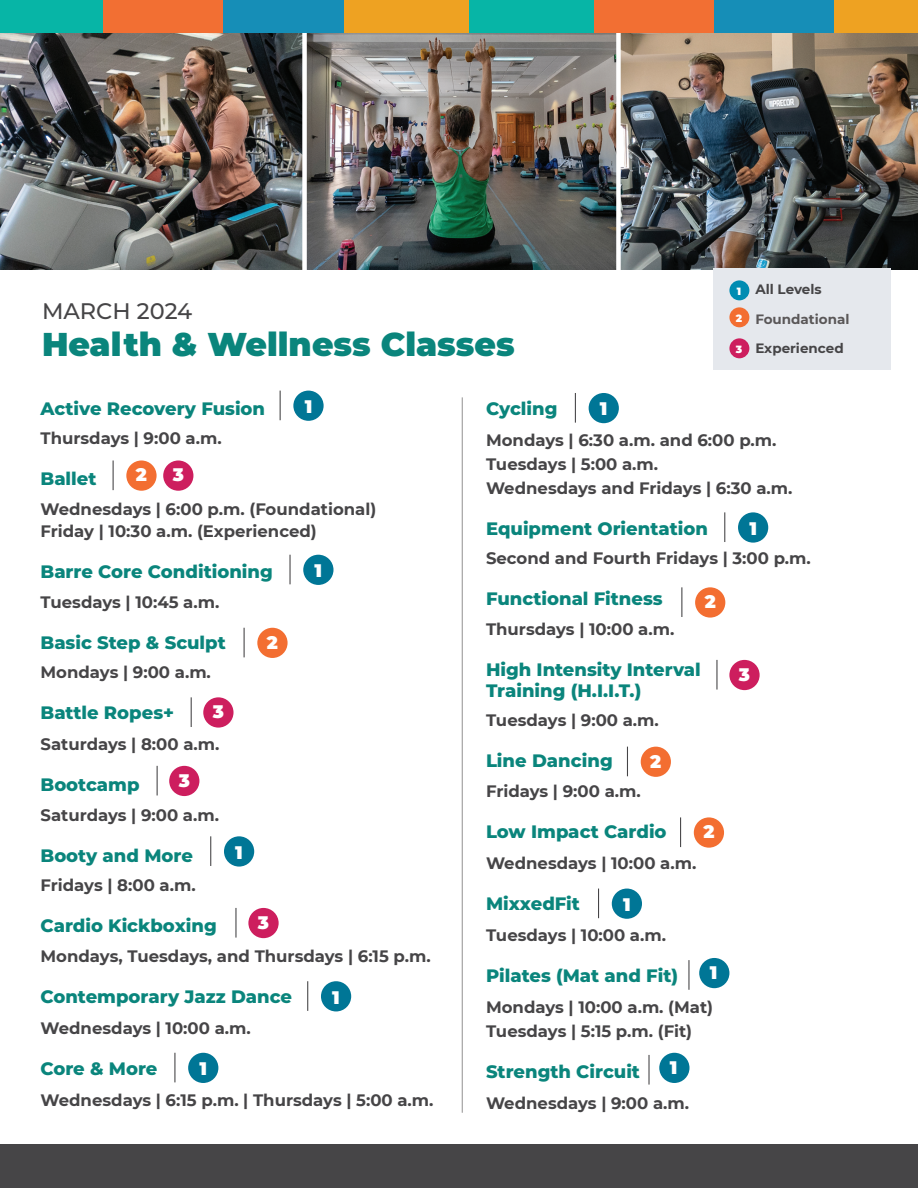
<style>
.page{position:relative;width:918px;height:1188px;background:#fff}
.page>*{position:absolute;margin:0;border:0;box-sizing:border-box;transform-origin:0 0}
.t1{font:900 33px "Montserrat";color:#0a857c}
.t2{font:500 22.5px "Montserrat";color:#464547}
.R_C_Program_Description{font:900 18.15px "Montserrat";color:#fff}
.R_C_Program_Description-2{font:800 18px/21px "Montserrat";color:#0a857c}
.R_C_Program_Description-3{font:700 16.5px/24px "Montserrat";color:#464547}
.Resident_and_Community_Events{font:700 13.5px "Montserrat";color:#5a5758}
.R_C_Program_Dates{font:700 13.5px "Montserrat";color:#464547}
.R_C_Program_Description-4{font:700 13.5px "Montserrat";color:#464547}
.R_C_Program_Description-5{font:900 10.5px "Montserrat";color:#fff}
</style>
<div class="page">
<img style="left:0;top:32px;width:302px;height:237px">
<img style="left:307px;top:32px;width:309px;height:237px">
<img style="left:621px;top:32px;width:297px;height:237px">
<div style="left:0;top:0;width:103px;height:32px;background:#07b5a6"></div>
<div style="left:103px;top:0;width:121px;height:32px;background:#f26f33"></div>
<div style="left:224px;top:0;width:120px;height:32px;background:#168eb7"></div>
<div style="left:344px;top:0;width:126px;height:32px;background:#eea222"></div>
<div style="left:469px;top:0;width:125px;height:32px;background:#07b5a6"></div>
<div style="left:594px;top:0;width:121px;height:32px;background:#f26f33"></div>
<div style="left:715px;top:0;width:120px;height:32px;background:#168eb7"></div>
<div style="left:835px;top:0;width:83px;height:32px;background:#eea222"></div>
<div style="left:713px;top:269px;width:178px;height:101px;background:#e5e8ed"></div>
<hr style="left:462px;top:397px;width:1px;height:716px;background:#231f20">
<div style="left:729px;top:280px;width:20px;height:20px;background:#008cb2;border-radius:50%"></div>
<div style="left:729px;top:307px;width:20px;height:20px;background:#f36e31;border-radius:50%"></div>
<div style="left:729px;top:338px;width:20px;height:20px;background:#cd1e5e;border-radius:50%"></div>
<svg style="left:280px;top:391px;width:1px;height:29px"></svg>
<hr style="left:210px;top:836px;width:1px;height:30px;background:#464547">
<hr style="left:307px;top:981px;width:1px;height:30px;background:#464547">
<svg style="left:598px;top:889px;width:1px;height:29px"></svg>
<hr style="left:648px;top:1055px;width:2px;height:30px;background:#464547">
<svg style="left:174px;top:1053px;width:1px;height:29px"></svg>
<hr style="left:575px;top:393px;width:1px;height:30px;background:#464547">
<hr style="left:724px;top:512px;width:1px;height:30px;background:#464547">
<hr style="left:289px;top:555px;width:2px;height:29px;background:#464547">
<hr style="left:113px;top:460px;width:1px;height:30px;background:#464547">
<hr style="left:235px;top:908px;width:2px;height:30px;background:#464547">
<hr style="left:716px;top:660px;width:2px;height:30px;background:#464547">
<hr style="left:191px;top:697px;width:1px;height:30px;background:#464547">
<svg style="left:244px;top:628px;width:1px;height:29px"></svg>
<hr style="left:681px;top:587px;width:1px;height:30px;background:#464547">
<svg style="left:627px;top:747px;width:1px;height:29px"></svg>
<hr style="left:680px;top:817px;width:1px;height:30px;background:#464547">
<div style="left:293px;top:391px;width:31px;height:30px;background:#007696;border-radius:50%"></div>
<div style="left:224px;top:836px;width:30px;height:31px;background:#007696;border-radius:50%"></div>
<div style="left:321px;top:981px;width:30px;height:30px;background:#007696;border-radius:50%"></div>
<div style="left:612px;top:889px;width:30px;height:30px;background:#007696;border-radius:50%"></div>
<div style="left:659px;top:1053px;width:31px;height:30px;background:#007696;border-radius:50%"></div>
<div style="left:188px;top:1053px;width:30px;height:30px;background:#007696;border-radius:50%"></div>
<div style="left:589px;top:393px;width:30px;height:30px;background:#007696;border-radius:50%"></div>
<div style="left:738px;top:512px;width:30px;height:31px;background:#007696;border-radius:50%"></div>
<div style="left:303px;top:555px;width:31px;height:30px;background:#007696;border-radius:50%"></div>
<div style="left:126px;top:460px;width:31px;height:31px;background:#f36e31;border-radius:50%"></div>
<div style="left:257px;top:628px;width:31px;height:30px;background:#f36e31;border-radius:50%"></div>
<div style="left:695px;top:587px;width:30px;height:31px;background:#f36e31;border-radius:50%"></div>
<div style="left:641px;top:747px;width:30px;height:30px;background:#f36e31;border-radius:50%"></div>
<div style="left:694px;top:817px;width:30px;height:31px;background:#f36e31;border-radius:50%"></div>
<div style="left:163px;top:460px;width:30px;height:31px;background:#cd1e5e;border-radius:50%"></div>
<div style="left:248px;top:908px;width:31px;height:30px;background:#cd1e5e;border-radius:50%"></div>
<div style="left:729px;top:660px;width:31px;height:30px;background:#cd1e5e;border-radius:50%"></div>
<div style="left:203px;top:697px;width:31px;height:31px;background:#cd1e5e;border-radius:50%"></div>
<svg style="left:157px;top:766px;width:1px;height:29px"></svg>
<div style="left:169px;top:766px;width:30px;height:30px;background:#cd1e5e;border-radius:50%"></div>
<div style="left:0;top:1144px;width:918px;height:44px;background:#464547"></div>
<hr style="left:688px;top:960px;width:2px;height:30px;background:#464547">
<div style="left:699px;top:958px;width:30px;height:30px;background:#007696;border-radius:50%"></div>
<p class="t2" style="left:42px;top:295px;width:152px">MARCH 2024</p>
<p class="t1" style="left:42px;top:320px;width:474px">Health &amp; Wellness Classes</p>
<p class="R_C_Program_Description-5" style="left:737px;top:283px;width:6px">1</p>
<p class="R_C_Program_Description-5" style="left:736px;top:310px;width:8px">2</p>
<p class="R_C_Program_Description-5" style="left:736px;top:341px;width:8px">3</p>
<p class="R_C_Program_Description-4" style="left:755px;top:279px;width:68px">All Levels</p>
<p class="Resident_and_Community_Events" style="left:755px;top:309px;width:96px">Foundational</p>
<p class="R_C_Program_Dates" style="left:755px;top:339px;width:90px">Experienced</p>
<p class="R_C_Program_Description" style="left:305px;top:393px;width:9px">1</p>
<p class="R_C_Program_Description-2" style="left:40px;top:397px;width:226px">Active Recovery Fusion</p>
<p class="R_C_Program_Description-3" style="left:40px;top:425px;width:183px">Thursdays | 9:00 a.m.</p>
<p class="R_C_Program_Description-2" style="left:40px;top:467px;width:58px">Ballet</p>
<p class="R_C_Program_Description-3" style="left:40px;top:497px;width:337px;line-height:22.5px">Wednesdays | 6:00 p.m. (Foundational)<br>Friday | 10:30 a.m. (Experienced)</p>
<p class="R_C_Program_Description-2" style="left:40px;top:560px;width:234px">Barre Core Conditioning</p>
<p class="R_C_Program_Description-3" style="left:40px;top:589px;width:180px">Tuesdays | 10:45 a.m.</p>
<p class="R_C_Program_Description-2" style="left:40px;top:631px;width:187px">Basic Step &amp; Sculpt</p>
<p class="R_C_Program_Description-3" style="left:40px;top:659px;width:172px">Mondays | 9:00 a.m.</p>
<p class="R_C_Program_Description-2" style="left:40px;top:701px;width:135px">Battle Ropes+</p>
<p class="R_C_Program_Description-3" style="left:40px;top:731px;width:180px">Saturdays | 8:00 a.m.</p>
<p class="R_C_Program_Description-2" style="left:40px;top:773px;width:101px">Bootcamp</p>
<p class="R_C_Program_Description-3" style="left:40px;top:802px;width:180px">Saturdays | 9:00 a.m.</p>
<p class="R_C_Program_Description-2" style="left:40px;top:844px;width:154px">Booty and More</p>
<p class="R_C_Program_Description-3" style="left:40px;top:872px;width:157px">Fridays | 8:00 a.m.</p>
<p class="R_C_Program_Description-2" style="left:40px;top:914px;width:178px">Cardio Kickboxing</p>
<p class="R_C_Program_Description-3" style="left:40px;top:943px;width:392px">Mondays, Tuesdays, and Thursdays | 6:15 p.m.</p>
<p class="R_C_Program_Description-2" style="left:40px;top:985px;width:253px">Contemporary Jazz Dance</p>
<p class="R_C_Program_Description-3" style="left:40px;top:1015px;width:212px">Wednesdays | 10:00 a.m.</p>
<p class="R_C_Program_Description-2" style="left:40px;top:1057px;width:118px">Core &amp; More</p>
<p class="R_C_Program_Description-3" style="left:40px;top:1087px;width:395px">Wednesdays | 6:15 p.m. | Thursdays | 5:00 a.m.</p>
<p class="R_C_Program_Description-2" style="left:486px;top:397px;width:73px">Cycling</p>
<p class="R_C_Program_Description-3" style="left:486px;top:427px;width:308px">Mondays | 6:30 a.m. and 6:00 p.m.<br>Tuesdays | 5:00 a.m.<br>Wednesdays and Fridays | 6:30 a.m.</p>
<p class="R_C_Program_Description-2" style="left:486px;top:517px;width:223px">Equipment Orientation</p>
<p class="R_C_Program_Description-3" style="left:486px;top:545px;width:326px">Second and Fourth Fridays | 3:00 p.m.</p>
<p class="R_C_Program_Description-2" style="left:486px;top:587px;width:178px">Functional Fitness</p>
<p class="R_C_Program_Description-3" style="left:486px;top:616px;width:190px">Thursdays | 10:00 a.m.</p>
<p class="R_C_Program_Description-2" style="left:486px;top:658px;width:216px">High Intensity Interval<br>Training (H.I.I.T.)</p>
<p class="R_C_Program_Description-3" style="left:486px;top:707px;width:174px">Tuesdays | 9:00 a.m.</p>
<p class="R_C_Program_Description-2" style="left:486px;top:749px;width:128px">Line Dancing</p>
<p class="R_C_Program_Description-3" style="left:486px;top:778px;width:156px">Fridays | 9:00 a.m.</p>
<p class="R_C_Program_Description-2" style="left:486px;top:820px;width:182px">Low Impact Cardio</p>
<p class="R_C_Program_Description-3" style="left:486px;top:850px;width:212px">Wednesdays | 10:00 a.m.</p>
<p class="R_C_Program_Description-2" style="left:486px;top:892px;width:95px">MixxedFit</p>
<p class="R_C_Program_Description-3" style="left:486px;top:922px;width:182px">Tuesdays | 10:00 a.m.</p>
<p class="R_C_Program_Description-2" style="left:486px;top:964px;width:194px">Pilates (Mat and Fit)</p>
<p class="R_C_Program_Description-3" style="left:486px;top:994px;width:229px">Mondays | 10:00 a.m. (Mat)<br>Tuesdays | 5:15 p.m. (Fit)</p>
<p class="R_C_Program_Description-2" style="left:486px;top:1060px;width:156px">Strength Circuit</p>
<p class="R_C_Program_Description-3" style="left:486px;top:1090px;width:205px">Wednesdays | 9:00 a.m.</p>
<p class="R_C_Program_Description" style="left:600px;top:395px;width:9px">1</p>
<p class="R_C_Program_Description" style="left:136px;top:461px;width:13px">2</p>
<p class="R_C_Program_Description" style="left:173px;top:461px;width:13px">3</p>
<p class="R_C_Program_Description" style="left:749px;top:515px;width:9px">1</p>
<p class="R_C_Program_Description" style="left:315px;top:557px;width:9px">1</p>
<p class="R_C_Program_Description" style="left:705px;top:588px;width:13px">2</p>
<p class="R_C_Program_Description" style="left:267px;top:629px;width:13px">2</p>
<p class="R_C_Program_Description" style="left:739px;top:661px;width:13px">3</p>
<p class="R_C_Program_Description" style="left:213px;top:698px;width:13px">3</p>
<p class="R_C_Program_Description" style="left:650px;top:747px;width:13px">2</p>
<p class="R_C_Program_Description" style="left:179px;top:767px;width:13px">3</p>
<p class="R_C_Program_Description" style="left:703px;top:818px;width:13px">2</p>
<p class="R_C_Program_Description" style="left:235px;top:839px;width:9px">1</p>
<p class="R_C_Program_Description" style="left:623px;top:891px;width:9px">1</p>
<p class="R_C_Program_Description" style="left:258px;top:909px;width:13px">3</p>
<p class="R_C_Program_Description" style="left:710px;top:959px;width:9px">1</p>
<p class="R_C_Program_Description" style="left:332px;top:984px;width:9px">1</p>
<p class="R_C_Program_Description" style="left:199px;top:1055px;width:9px">1</p>
<p class="R_C_Program_Description" style="left:670px;top:1053px;width:9px">1</p>
</div>
